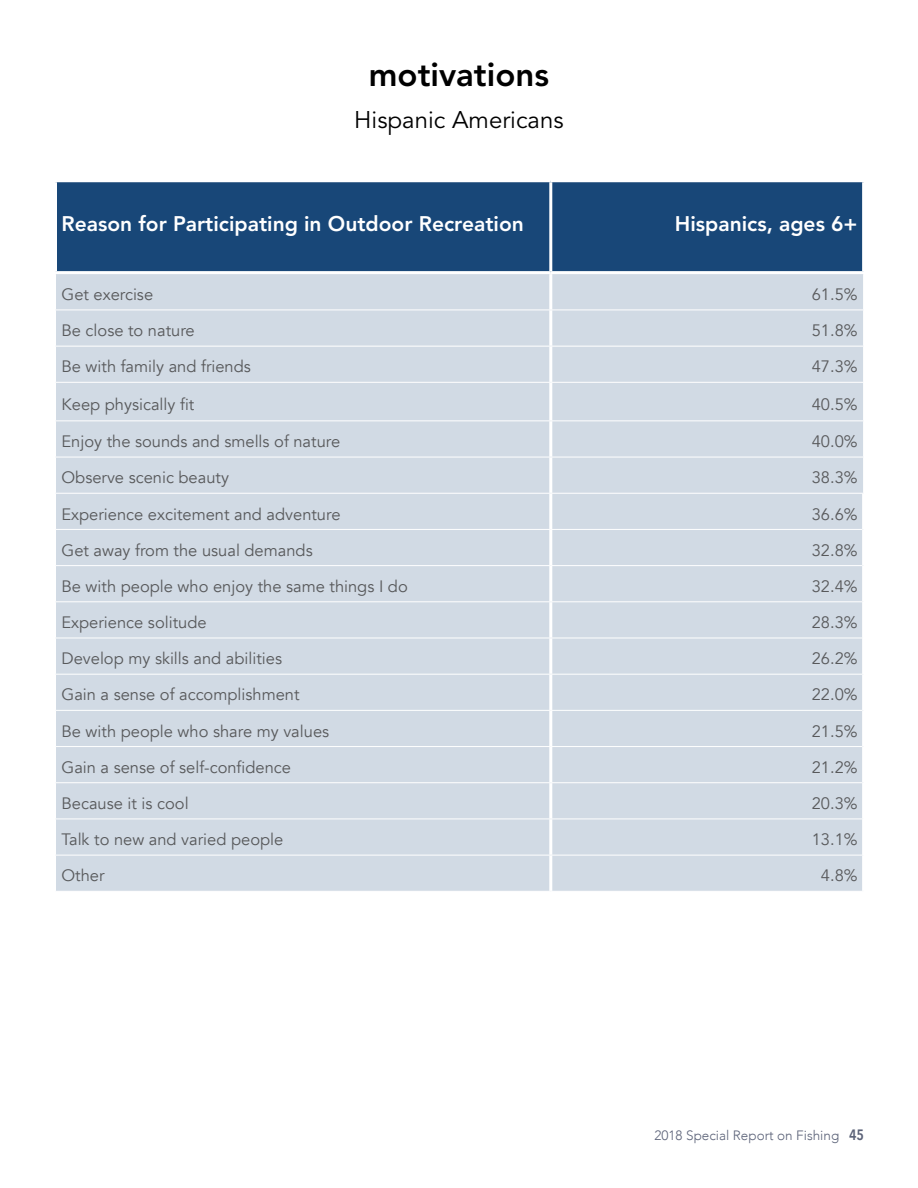
<style>
.page{position:relative;width:918px;height:1188px;background:#fff}
.page>*{position:absolute;margin:0;border:0;box-sizing:border-box;transform-origin:0 0}
.t1{font:800 33px "Avenir LT Std";color:#000}
.t2{font:24px "Avenir LT Std";color:#000}
.t3{font:800 21px "Avenir LT Std";color:#fff}
.t4{font:16.5px "Avenir";color:#58595b}
.t5{font:300 13.5px "Avenir";color:#5b6278}
.s1{font-family:"Avenir Next Condensed";font-weight:600;font-size:15px}
</style>
<div class="page">
<div style="left:57px;top:182px;width:805px;height:89px;background:#184778"></div>
<div style="left:56px;top:274px;width:807px;height:617px;background:#d1dae4"></div>
<div style="left:56px;top:311px;width:807px;height:35px;background:#d1dae4"></div>
<hr style="left:549px;top:274px;width:3px;height:36px;background:#fff">
<hr style="left:549px;top:310px;width:3px;height:36px;background:#fff">
<hr style="left:549px;top:346px;width:3px;height:36px;background:#fff">
<hr style="left:549px;top:383px;width:3px;height:37px;background:#fff">
<hr style="left:549px;top:421px;width:3px;height:36px;background:#fff">
<hr style="left:549px;top:457px;width:3px;height:36px;background:#fff">
<hr style="left:55px;top:310px;width:496px;height:1px;background:#fff">
<hr style="left:551px;top:310px;width:313px;height:1px;background:#fff">
<hr style="left:55px;top:346px;width:496px;height:1px;background:#fff">
<hr style="left:551px;top:346px;width:313px;height:1px;background:#fff">
<hr style="left:55px;top:382px;width:496px;height:1px;background:#fff">
<hr style="left:551px;top:382px;width:313px;height:1px;background:#fff">
<hr style="left:55px;top:420px;width:496px;height:1px;background:#fff">
<hr style="left:551px;top:420px;width:313px;height:1px;background:#fff">
<hr style="left:55px;top:457px;width:496px;height:1px;background:#fff">
<hr style="left:551px;top:457px;width:313px;height:1px;background:#fff">
<hr style="left:549px;top:182px;width:3px;height:89px;background:#fff">
<hr style="left:55px;top:493px;width:496px;height:1px;background:#fff">
<hr style="left:551px;top:493px;width:313px;height:1px;background:#fff">
<hr style="left:549px;top:494px;width:3px;height:35px;background:#fff">
<hr style="left:862px;top:494px;width:3px;height:35px;background:#fff">
<hr style="left:549px;top:530px;width:3px;height:35px;background:#fff">
<hr style="left:862px;top:529px;width:3px;height:37px;background:#fff">
<hr style="left:549px;top:566px;width:3px;height:35px;background:#fff">
<hr style="left:862px;top:566px;width:3px;height:36px;background:#fff">
<hr style="left:549px;top:602px;width:3px;height:36px;background:#fff">
<hr style="left:862px;top:602px;width:3px;height:36px;background:#fff">
<hr style="left:549px;top:638px;width:3px;height:36px;background:#fff">
<hr style="left:862px;top:638px;width:3px;height:36px;background:#fff">
<hr style="left:549px;top:675px;width:3px;height:35px;background:#fff">
<hr style="left:862px;top:674px;width:3px;height:36px;background:#fff">
<hr style="left:549px;top:711px;width:3px;height:35px;background:#fff">
<hr style="left:862px;top:710px;width:3px;height:37px;background:#fff">
<hr style="left:549px;top:747px;width:3px;height:35px;background:#fff">
<hr style="left:862px;top:747px;width:3px;height:36px;background:#fff">
<hr style="left:549px;top:783px;width:3px;height:36px;background:#fff">
<hr style="left:862px;top:783px;width:3px;height:36px;background:#fff">
<hr style="left:549px;top:819px;width:3px;height:36px;background:#fff">
<hr style="left:862px;top:819px;width:3px;height:36px;background:#fff">
<hr style="left:549px;top:855px;width:3px;height:36px;background:#fff">
<hr style="left:862px;top:855px;width:3px;height:36px;background:#fff">
<hr style="left:55px;top:529px;width:496px;height:1px;background:#fff">
<hr style="left:551px;top:529px;width:311px;height:1px;background:#fff">
<hr style="left:55px;top:565px;width:496px;height:1px;background:#fff">
<hr style="left:551px;top:565px;width:311px;height:1px;background:#fff">
<hr style="left:55px;top:601px;width:496px;height:1px;background:#fff">
<hr style="left:551px;top:601px;width:311px;height:1px;background:#fff">
<hr style="left:55px;top:638px;width:496px;height:1px;background:#fff">
<hr style="left:551px;top:638px;width:311px;height:1px;background:#fff">
<hr style="left:55px;top:674px;width:496px;height:1px;background:#fff">
<hr style="left:551px;top:674px;width:311px;height:1px;background:#fff">
<hr style="left:55px;top:710px;width:496px;height:1px;background:#fff">
<hr style="left:551px;top:710px;width:311px;height:1px;background:#fff">
<hr style="left:55px;top:746px;width:496px;height:1px;background:#fff">
<hr style="left:551px;top:746px;width:311px;height:1px;background:#fff">
<hr style="left:55px;top:782px;width:496px;height:1px;background:#fff">
<hr style="left:551px;top:782px;width:311px;height:1px;background:#fff">
<hr style="left:55px;top:819px;width:496px;height:1px;background:#fff">
<hr style="left:551px;top:819px;width:311px;height:1px;background:#fff">
<hr style="left:55px;top:855px;width:496px;height:1px;background:#fff">
<hr style="left:551px;top:855px;width:311px;height:1px;background:#fff">
<h1 class="t1" style="left:369px;top:55px;width:182px">motivations</h1>
<h2 class="t2" style="left:354px;top:105px;width:211px">Hispanic Americans</h2>
<p class="t3" style="left:62px;top:211px;width:464px">Reason for Participating in Outdoor Recreation</p>
<p class="t3" style="left:675px;top:211px;width:184px">Hispanics, ages 6+</p>
<p class="t4" style="left:62px;top:285px;width:93px">Get exercise</p>
<p class="t4" style="left:812px;top:285px;width:47px">61.5%</p>
<p class="t4" style="left:62px;top:321px;width:135px">Be close to nature</p>
<p class="t4" style="left:812px;top:321px;width:47px">51.8%</p>
<p class="t4" style="left:62px;top:357px;width:191px">Be with family and friends</p>
<p class="t4" style="left:812px;top:357px;width:47px">47.3%</p>
<p class="t4" style="left:62px;top:394px;width:134px">Keep physically fit</p>
<p class="t4" style="left:812px;top:394px;width:47px">40.5%</p>
<p class="t4" style="left:62px;top:432px;width:280px">Enjoy the sounds and smells of nature</p>
<p class="t4" style="left:812px;top:432px;width:47px">40.0%</p>
<p class="t4" style="left:62px;top:468px;width:169px">Observe scenic beauty</p>
<p class="t4" style="left:812px;top:468px;width:47px">38.3%</p>
<p class="t4" style="left:62px;top:504px;width:281px">Experience excitement and adventure</p>
<p class="t4" style="left:812px;top:504px;width:47px">36.6%</p>
<p class="t4" style="left:62px;top:540px;width:253px">Get away from the usual demands</p>
<p class="t4" style="left:812px;top:540px;width:47px">32.8%</p>
<p class="t4" style="left:62px;top:576px;width:348px">Be with people who enjoy the same things I do</p>
<p class="t4" style="left:812px;top:576px;width:47px">32.4%</p>
<p class="t4" style="left:62px;top:613px;width:147px">Experience solitude</p>
<p class="t4" style="left:812px;top:613px;width:47px">28.3%</p>
<p class="t4" style="left:62px;top:649px;width:222px">Develop my skills and abilities</p>
<p class="t4" style="left:812px;top:649px;width:47px">26.2%</p>
<p class="t4" style="left:62px;top:685px;width:240px">Gain a sense of accomplishment</p>
<p class="t4" style="left:812px;top:685px;width:47px">22.0%</p>
<p class="t4" style="left:62px;top:721px;width:269px">Be with people who share my values</p>
<p class="t4" style="left:812px;top:721px;width:47px">21.5%</p>
<p class="t4" style="left:62px;top:757px;width:231px">Gain a sense of self-confidence</p>
<p class="t4" style="left:812px;top:757px;width:47px">21.2%</p>
<p class="t4" style="left:62px;top:794px;width:129px">Because it is cool</p>
<p class="t4" style="left:812px;top:794px;width:47px">20.3%</p>
<p class="t4" style="left:62px;top:830px;width:223px">Talk to new and varied people</p>
<p class="t4" style="left:812px;top:830px;width:47px">13.1%</p>
<p class="t4" style="left:62px;top:866px;width:45px">Other</p>
<p class="t4" style="left:821px;top:866px;width:38px">4.8%</p>
<p class="t5" style="left:655px;top:1127px;width:211px">2018 Special Report on Fishing <span class="s1">45</span></p>
</div>
